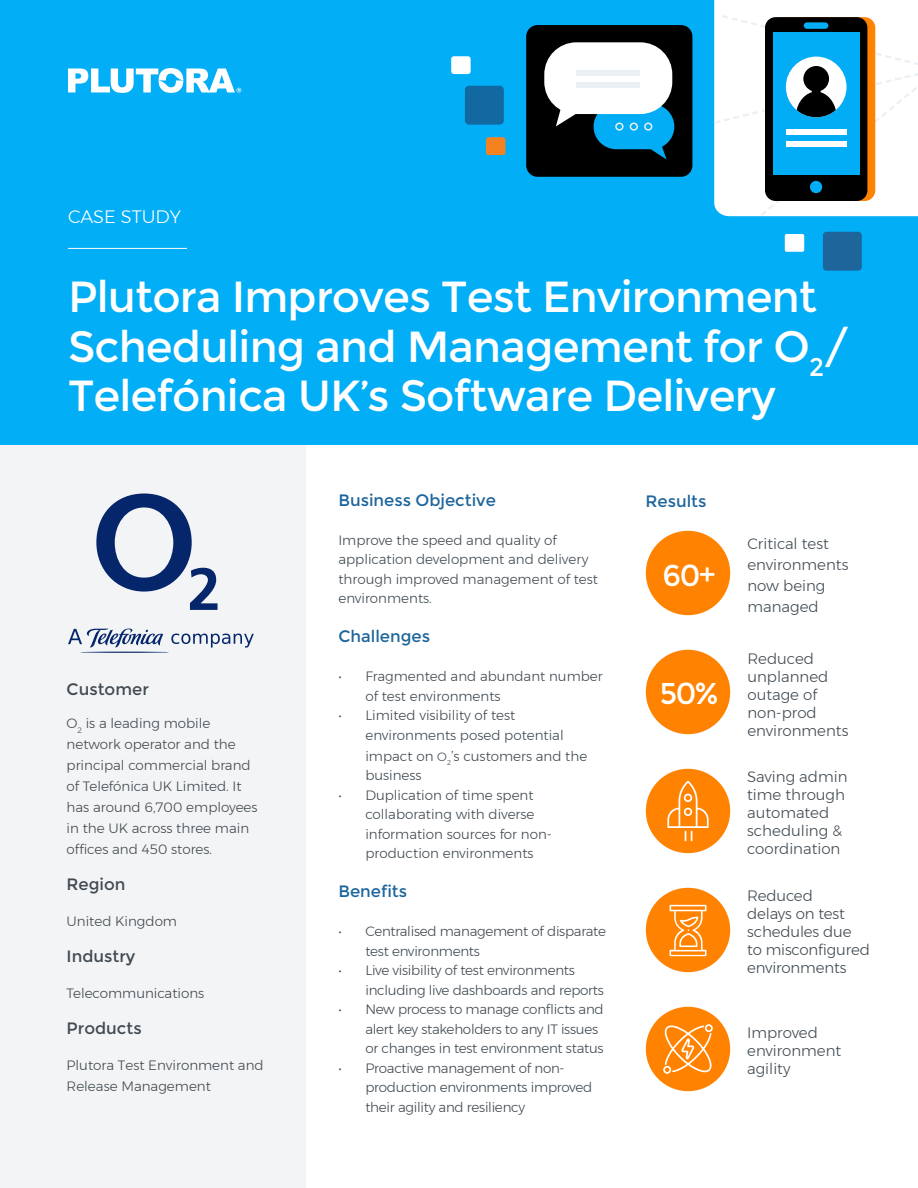
<style>
.page{position:relative;width:918px;height:1188px;background:#fff}
.page>*{position:absolute;margin:0;border:0;box-sizing:border-box;transform-origin:0 0}
.t1{font:43.5px/49.5px "Montserrat";letter-spacing:-.02em;color:#fff}
.t2{font:30px "Montserrat";color:#fff}
.t3{font:300 18px "Montserrat";color:#fff}
.t4{font:16.5px "Montserrat";color:#1d659b}
.t5{font:16.5px "Montserrat";color:#404a51}
.t6{font:300 15px/18px "Montserrat";color:#404a51}
.t7{font:300 13.5px/19.5px "Montserrat";color:#404a51}
.t8{font:300 13.5px/19.5px "Montserrat";letter-spacing:-.02em;color:#404a51}
.s1{font-size:12px}
</style>
<div class="page">
<div style="left:0;top:432px;width:306px;height:756px;background:#f3f4f5"></div>
<div style="left:0;top:0;width:918px;height:445px;background:#02aef6"></div>
<svg style="left:68px;top:68px;width:173px;height:25px"></svg>
<div style="left:646px;top:531px;width:84px;height:84px;background:#ff8200;border-radius:50%"></div>
<div style="left:646px;top:650px;width:84px;height:84px;background:#ff8200;border-radius:50%"></div>
<hr style="left:68px;top:248px;width:119px;height:1px;background:#fff">
<div style="left:714px;top:0;width:204px;height:13px;background:#fff"></div>
<div style="left:823px;top:232px;width:39px;height:39px;background:#1d659b;border-radius:4px"></div>
<div style="left:465px;top:86px;width:39px;height:39px;background:#1269a2;border-radius:4px"></div>
<div style="left:785px;top:234px;width:19px;height:18px;background:#fff;border-radius:2px"></div>
<div style="left:486px;top:137px;width:19px;height:18px;background:#f58220;border-radius:3px"></div>
<div style="left:451px;top:56px;width:20px;height:18px;background:#fff;border-radius:3px"></div>
<div style="left:646px;top:888px;width:84px;height:84px;background:#ff8200;border-radius:50%"></div>
<svg style="left:670px;top:905px;width:36px;height:51px"></svg>
<div style="left:646px;top:1007px;width:84px;height:84px;background:#ff8200;border-radius:50%"></div>
<svg style="left:663px;top:1024px;width:50px;height:50px"></svg>
<div style="left:646px;top:769px;width:84px;height:84px;background:#ff8200;border-radius:50%"></div>
<svg style="left:667px;top:781px;width:42px;height:60px"></svg>
<svg style="left:526px;top:25px;width:166px;height:152px;background:#51656e"></svg>
<div style="left:577px;top:70px;width:63px;height:5px;background:#ebf0f5"></div>
<div style="left:577px;top:83px;width:63px;height:5px;background:#ebf0f5"></div>
<svg style="left:714px;top:13px;width:204px;height:204px"></svg>
<div style="left:786px;top:129px;width:61px;height:5px;background:#fff"></div>
<div style="left:786px;top:141px;width:61px;height:5px;background:#fff"></div>
<svg style="left:96px;top:494px;width:122px;height:116px"></svg>
<svg style="left:68px;top:628px;width:186px;height:25px"></svg>
<h3 class="t3" style="left:68px;top:209px;width:114px">CASE STUDY</h3>
<h1 class="t1" style="left:68px;top:274px;width:783px">Plutora Improves Test Environment<br>Scheduling and Management for O<sub>2</sub>/<br>Telefónica UK’s Software Delivery</h1>
<p class="t5" style="left:67px;top:682px;width:84px">Customer</p>
<p class="t7" style="left:67px;top:714px;width:193px;line-height:21px">O<sub>2</sub> is a leading mobile network operator and the principal commercial brand of Telefónica UK Limited. It has around 6,700 employees in the UK across three main offices and 450 stores.</p>
<p class="t5" style="left:67px;top:877px;width:60px">Region</p>
<p class="t7" style="left:67px;top:913px;width:112px">United Kingdom</p>
<p class="t5" style="left:67px;top:949px;width:70px">Industry</p>
<p class="t7" style="left:67px;top:985px;width:139px">Telecommunications</p>
<p class="t5" style="left:67px;top:1021px;width:77px">Products</p>
<p class="t7" style="left:67px;top:1056px;width:199px;line-height:21px">Plutora Test Environment and<br>Release Management</p>
<p class="t4" style="left:338px;top:492px;width:159px">Business Objective</p>
<p class="t7" style="left:338px;top:531px;width:261px">Improve the speed and quality of application development and delivery through improved management of test environments.</p>
<p class="t4" style="left:338px;top:629px;width:93px">Challenges</p>
<p class="t7" style="left:365px;top:668px;width:239px;text-indent:-27px">• Fragmented and abundant number of test environments</p>
<p class="t7" style="left:365px;top:707px;width:200px;text-indent:-27px">• Limited visibility of test environments posed potential</p>
<p class="t7" style="left:365px;top:747px;width:223px">impact on <span class="s1">O</span><sub>2</sub>’s customers and the business</p>
<p class="t7" style="left:365px;top:786px;width:188px;text-indent:-27px">• Duplication of time spent collaborating with diverse information sources for non&shy;production environments</p>
<p class="t4" style="left:338px;top:882px;width:70px">Benefits</p>
<p class="t8" style="left:365px;top:923px;width:242px;text-indent:-27px">• Centralised management of disparate test environments</p>
<p class="t8" style="left:365px;top:962px;width:240px;text-indent:-27px">• Live visibility of test environments including live dashboards and reports</p>
<p class="t8" style="left:365px;top:1001px;width:240px;text-indent:-27px">• New process to manage conflicts and alert key stakeholders to any IT issues or changes in test environment status</p>
<p class="t8" style="left:365px;top:1059px;width:228px;text-indent:-27px">• Proactive management of non&shy;production environments improved their agility and resiliency</p>
<p class="t4" style="left:646px;top:493px;width:62px">Results</p>
<h2 class="t2" style="left:663px;top:562px;width:55px">60+</h2>
<h2 class="t2" style="left:660px;top:679px;width:60px">50%</h2>
<p class="t6" style="left:747px;top:534px;width:102px;line-height:21px">Critical test environments now being managed</p>
<p class="t6" style="left:747px;top:651px;width:102px">Reduced unplanned outage of non-prod environments</p>
<p class="t6" style="left:747px;top:769px;width:102px">Saving admin time through automated scheduling &amp; coordination</p>
<p class="t6" style="left:747px;top:888px;width:124px">Reduced<br>delays on test schedules due to misconfigured environments</p>
<p class="t6" style="left:747px;top:1025px;width:96px">Improved environment agility</p>
</div>
